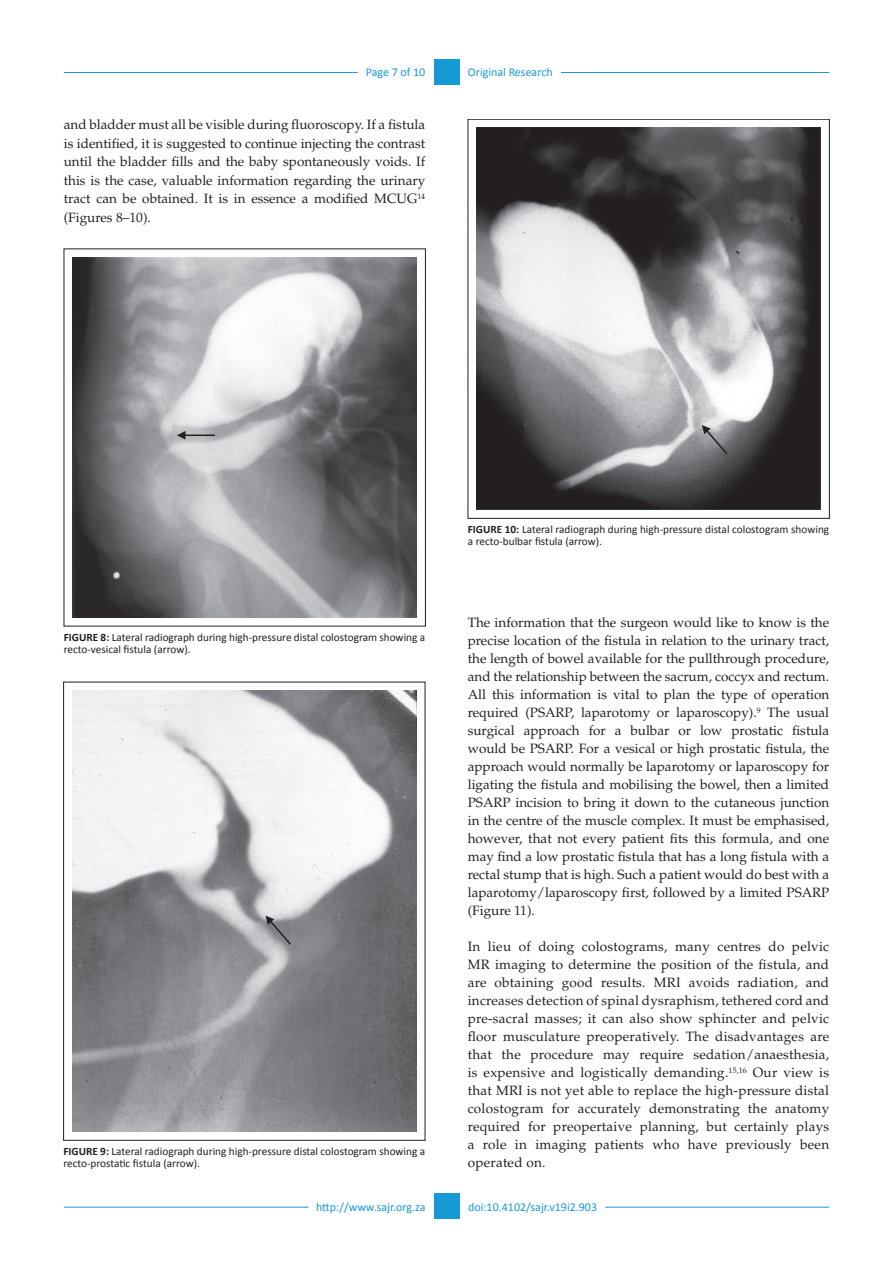
<style>
.page{position:relative;width:893px;height:1263px;background:#fff}
.page>*{position:absolute;margin:0;border:0;box-sizing:border-box;transform-origin:0 0}
.Text{font:13.5px/18px "Palatino";color:#231f20;text-align:justify}
.t1{font:12px "Calibri";color:#1799d5}
.Figure_caption{font:11.25px/12px "Calibri";color:#231f20}
.s1{font-weight:700}
</style>
<div class="page">
<div style="left:434px;top:59px;width:25px;height:26px;background:#1799d5"></div>
<hr style="left:64px;top:72px;width:294px;height:1px;background:#1799d5">
<hr style="left:561px;top:72px;width:268px;height:1px;background:#1799d5">
<hr style="left:64px;top:1207px;width:244px;height:1px;background:#1799d5">
<hr style="left:605px;top:1207px;width:224px;height:1px;background:#1799d5">
<div style="left:434px;top:1193px;width:25px;height:26px;background:#1799d5"></div>
<img style="left:72px;top:257px;width:345px;height:361px">
<hr style="left:183px;top:434px;width:32px;height:2px;background:#231f20">
<svg style="left:177px;top:431px;width:8px;height:8px"></svg>
<img style="left:72px;top:690px;width:345px;height:442px">
<svg style="left:265px;top:915px;width:28px;height:31px"></svg>
<img style="left:476px;top:128px;width:345px;height:382px">
<div style="left:468px;top:119px;width:362px;height:399px;border:1px solid #231f20"></div>
<svg style="left:702px;top:425px;width:27px;height:31px"></svg>
<p class="t1" style="left:366px;top:65px;width:61px">Page 7 of 10</p>
<p class="t1" style="left:468px;top:65px;width:86px">Original Research</p>
<p class="Text" style="left:64px;top:116px;width:363px;line-height:18.5px">and bladder must all be visible during fluoroscopy. If a fistula is identified, it is suggested to continue injecting the contrast until the bladder fills and the baby spontaneously voids. If this is the case, valuable information regarding the urinary tract can be obtained. It is in essence a modified MCUG<sup>14 </sup>(Figures 8–10).</p>
<p class="Figure_caption" style="left:64px;top:631px;width:363px"><span class="s1">FIGURE 8:</span> Lateral radiograph during high-pressure distal colostogram showing a recto-vesical fistula (arrow).</p>
<p class="Figure_caption" style="left:63px;top:1145px;width:363px"><span class="s1">FIGURE 9:</span> Lateral radiograph during high-pressure distal colostogram showing a recto-prostatic fistula (arrow).</p>
<p class="Figure_caption" style="left:468px;top:524px;width:363px"><span class="s1">FIGURE 10:</span> Lateral radiograph during high-pressure distal colostogram showing a recto-bulbar fistula (arrow).</p>
<p class="Text" style="left:468px;top:614px;width:363px">The information that the surgeon would like to know is the precise location of the fistula in relation to the urinary tract, the length of bowel available for the pullthrough procedure, and the relationship between the sacrum, coccyx and rectum.<br>All this information is vital to plan the type of operation required (PSARP, laparotomy or laparoscopy).<sup>9</sup> The usual surgical approach for a bulbar or low prostatic fistula would be PSARP. For a vesical or high prostatic fistula, the approach would normally be laparotomy or laparoscopy for ligating the fistula and mobilising the bowel, then a limited PSARP incision to bring it down to the cutaneous junction in the centre of the muscle complex. It must be emphasised, however, that not every patient fits this formula, and one may find a low prostatic fistula that has a long fistula with a rectal stump that is high. Such a patient would do best with a laparotomy/laparoscopy first, followed by a limited PSARP (Figure 11).</p>
<p class="Text" style="left:468px;top:938px;width:363px">In lieu of doing colostograms, many centres do pelvic MR imaging to determine the position of the fistula, and are obtaining good results. MRI avoids radiation, and increases detection of spinal dysraphism, tethered cord and pre-sacral masses; it can also show sphincter and pelvic floor musculature preoperatively. The disadvantages are that the procedure may require sedation/anaesthesia, is expensive and logistically demanding.<sup>15,16</sup> Our view is that MRI is not yet able to replace the high-pressure distal colostogram for accurately demonstrating the anatomy required for preopertaive planning, but certainly plays a role in imaging patients who have previously been operated on.</p>
<p class="t1" style="left:316px;top:1199px;width:111px">http://www.sajr.org.za</p>
<p class="t1" style="left:468px;top:1199px;width:131px">doi:10.4102/sajr.v19i2.903</p>
</div>
